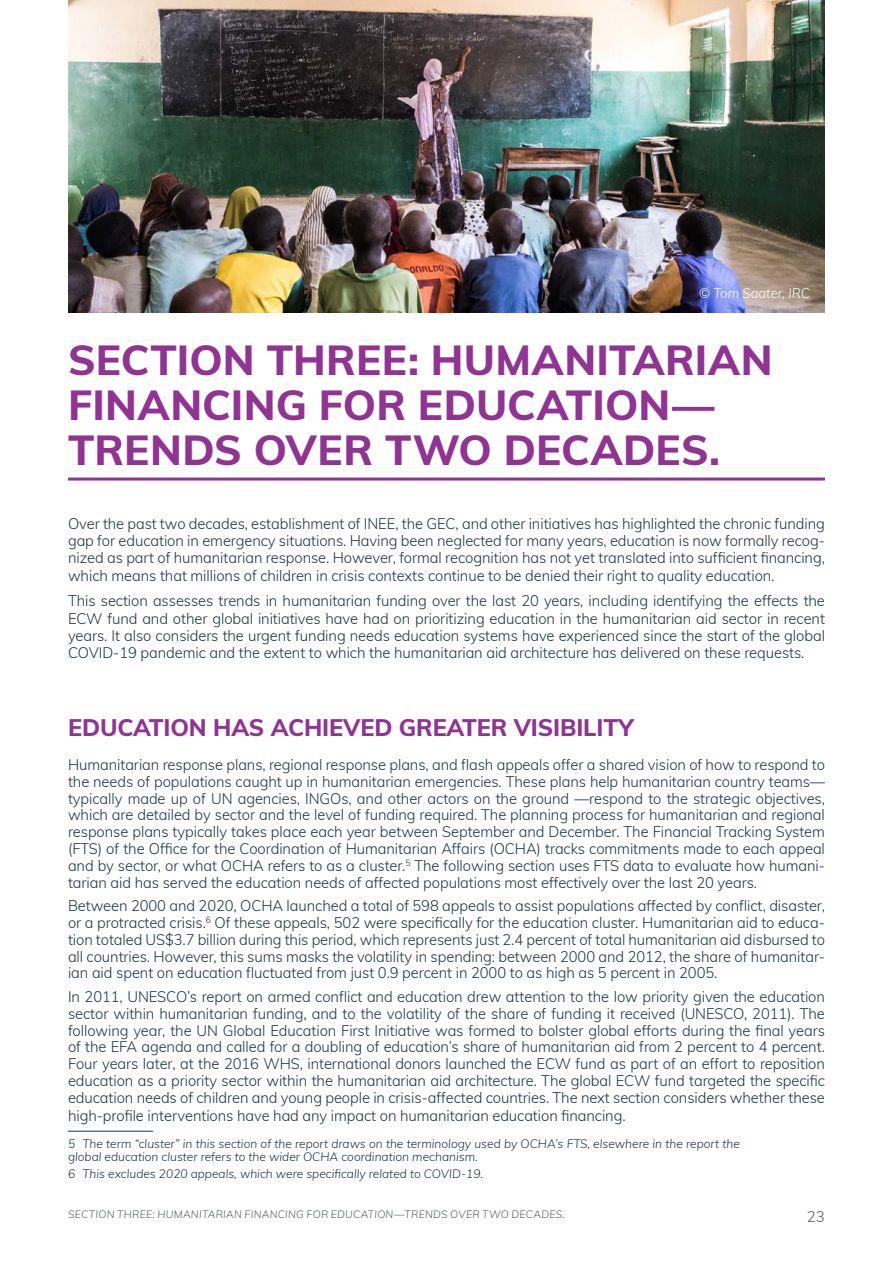
<style>
.page{position:relative;width:893px;height:1263px;background:#fff}
.page>*{position:absolute;margin:0;border:0;box-sizing:border-box;transform-origin:0 0}
.INEE_HEADER_LEVEL2{font:800 42px/45px "Muli";letter-spacing:.005em;color:#903392}
.INEE_HEADER_LEVEL3{font:800 24px "Muli";letter-spacing:-.005em;color:#903392}
.INEE_Paragraph{font:300 15px/16.8px "Muli";letter-spacing:-.005em;color:#163543;text-align:justify}
.t1{font:300 15px "Muli";color:#4f5c67}
.INEE_CAPTION_STYLE{font:italic 300 13.5px "Muli";color:#fff}
.INEE_FOOTNOTE_STYLE{font:italic 300 12px/12.8px "Muli";color:#163543}
.t2{font:italic 300 10.5px "Muli";letter-spacing:.03em;color:#4f5c67}
</style>
<div class="page">
<hr style="left:68px;top:477px;width:757px;height:3px;background:#903392">
<hr style="left:68px;top:1131px;width:85px;height:1px;background:#163543">
<img style="left:68px;top:0;width:757px;height:313px">
<p class="INEE_CAPTION_STYLE" style="left:699px;top:283px;width:112px">© Tom Saater, IRC</p>
<p class="INEE_HEADER_LEVEL2" style="left:68px;top:335px;width:706px">SECTION THREE: HUMANITARIAN<br>FINANCING FOR EDUCATION—<br>TRENDS OVER TWO DECADES.</p>
<p class="INEE_Paragraph" style="left:68px;top:514px;width:758px;line-height:17.2px">Over the past two decades, establishment of INEE, the GEC, and other initiatives has highlighted the chronic funding gap for education in emergency situations. Having been neglected for many years, education is now formally recog&shy;nized as part of humanitarian response. However, formal recognition has not yet translated into sufficient financing, which means that millions of children in crisis contexts continue to be denied their right to quality education.</p>
<p class="INEE_Paragraph" style="left:68px;top:592px;width:758px;line-height:17.2px">This section assesses trends in humanitarian funding over the last 20 years, including identifying the effects the ECW fund and other global initiatives have had on prioritizing education in the humanitarian aid sector in recent years. It also considers the urgent funding needs education systems have experienced since the start of the global COVID-19 pandemic and the extent to which the humanitarian aid architecture has delivered on these requests.</p>
<p class="INEE_HEADER_LEVEL3" style="left:68px;top:710px;width:567px">EDUCATION HAS ACHIEVED GREATER VISIBILITY</p>
<p class="INEE_Paragraph" style="left:68px;top:755px;width:758px">Humanitarian response plans, regional response plans, and flash appeals offer a shared vision of how to respond to the needs of populations caught up in humanitarian emergencies. These plans help humanitarian country teams— typically made up of UN agencies, INGOs, and other actors on the ground —respond to the strategic objectives, which are detailed by sector and the level of funding required. The planning process for humanitarian and regional response plans typically takes place each year between September and December. The Financial Tracking System (FTS) of the Office for the Coordination of Humanitarian Affairs (OCHA) tracks commitments made to each appeal and by sector, or what OCHA refers to as a cluster.<sup>5</sup> The following section uses FTS data to evaluate how humani&shy;tarian aid has served the education needs of affected populations most effectively over the last 20 years.</p>
<p class="INEE_Paragraph" style="left:68px;top:897px;width:758px">Between 2000 and 2020, OCHA launched a total of 598 appeals to assist populations affected by conflict, disaster, or a protracted crisis.<sup>6</sup> Of these appeals, 502 were specifically for the education cluster. Humanitarian aid to educa&shy;tion totaled US$3.7 billion during this period, which represents just 2.4 percent of total humanitarian aid disbursed to all countries. However, this sums masks the volatility in spending: between 2000 and 2012, the share of humanitar&shy;ian aid spent on education fluctuated from just 0.9 percent in 2000 to as high as 5 percent in 2005.</p>
<p class="INEE_Paragraph" style="left:68px;top:987px;width:758px">In 2011, UNESCO’s report on armed conflict and education drew attention to the low priority given the education sector within humanitarian funding, and to the volatility of the share of funding it received (UNESCO, 2011). The following year, the UN Global Education First Initiative was formed to bolster global efforts during the final years of the EFA agenda and called for a doubling of education’s share of humanitarian aid from 2 percent to 4 percent.<br>Four years later, at the 2016 WHS, international donors launched the ECW fund as part of an effort to reposition education as a priority sector within the humanitarian aid architecture. The global ECW fund targeted the specific education needs of children and young people in crisis-affected countries. The next section considers whether these high-profile interventions have had any impact on humanitarian education financing.</p>
<p class="INEE_FOOTNOTE_STYLE" style="left:68px;top:1137px;width:673px">5 The term “cluster” in this section of the report draws on the terminology used by OCHA’s FTS, elsewhere in the report the global education cluster refers to the wider OCHA coordination mechanism.</p>
<p class="INEE_FOOTNOTE_STYLE" style="left:68px;top:1167px;width:417px">6 This excludes 2020 appeals, which were specifically related to COVID-19.</p>
<p class="t2" style="left:68px;top:1206px;width:499px">SECTION THREE: HUMANITARIAN FINANCING FOR EDUCATION—TRENDS OVER TWO DECADES.</p>
<p class="t1" style="left:807px;top:1206px;width:19px">23</p>
</div>
